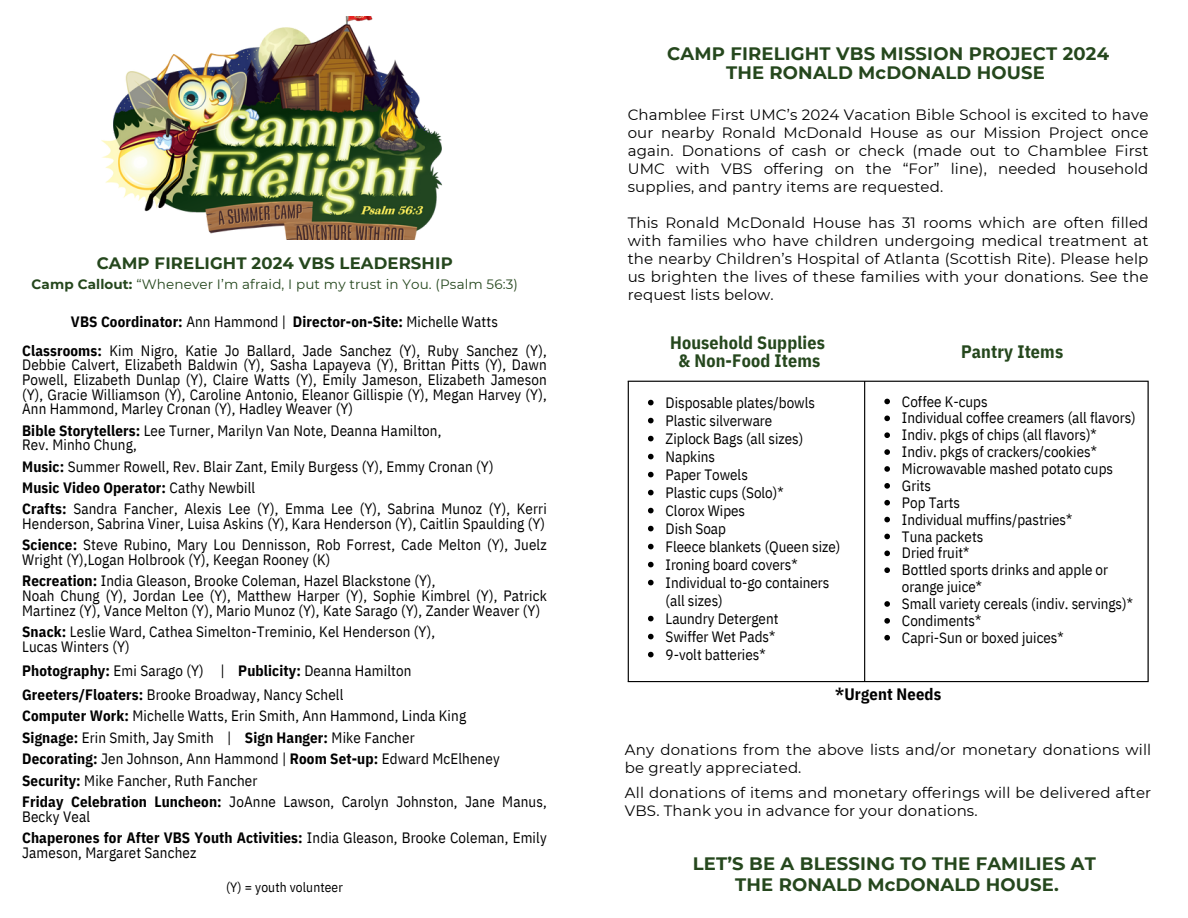
<style>
.page{position:relative;width:1188px;height:918px;background:#fff}
.page>*{position:absolute;margin:0;border:0;box-sizing:border-box;transform-origin:0 0}
.t1{font:700 18px/19.2px "Montserrat";letter-spacing:.01em;color:#25471d;text-align:center}
.t2{font:700 18px/18px "IBM Plex Sans Cond";letter-spacing:.01em;color:#25471d;text-align:center}
.t3{font:700 16.5px "Montserrat";letter-spacing:.01em;color:#25471d}
.t4{font:700 16.5px "IBM Plex Sans Cond";letter-spacing:.01em;color:#000}
.t5{font:15px/14.7px "IBM Plex Sans Cond";letter-spacing:.01em;color:#000}
.t6{font:15px/18px "Montserrat";letter-spacing:.01em;color:#000;text-align:justify}
.t7{font:700 15px "IBM Plex Sans Cond";letter-spacing:.01em;color:#000}
.t8{font:13.5px "Montserrat";letter-spacing:.01em;color:#25471d}
.t9{font:13.5px "IBM Plex Sans Cond";letter-spacing:.01em;color:#000}
.s1{font-weight:700}
.s2{font-weight:400}
</style>
<div class="page">
<img style="left:101px;top:17px;width:341px;height:222px">
<svg style="left:648px;top:400px;width:6px;height:5px"></svg>
<svg style="left:648px;top:418px;width:6px;height:5px"></svg>
<svg style="left:648px;top:436px;width:6px;height:5px"></svg>
<svg style="left:648px;top:454px;width:6px;height:5px"></svg>
<svg style="left:648px;top:472px;width:6px;height:5px"></svg>
<svg style="left:648px;top:490px;width:6px;height:5px"></svg>
<svg style="left:648px;top:508px;width:6px;height:5px"></svg>
<svg style="left:648px;top:526px;width:6px;height:5px"></svg>
<svg style="left:648px;top:544px;width:6px;height:5px"></svg>
<svg style="left:648px;top:562px;width:6px;height:5px"></svg>
<svg style="left:648px;top:580px;width:6px;height:5px"></svg>
<svg style="left:648px;top:616px;width:6px;height:5px"></svg>
<svg style="left:648px;top:634px;width:6px;height:5px"></svg>
<svg style="left:648px;top:652px;width:6px;height:5px"></svg>
<svg style="left:884px;top:399px;width:6px;height:5px"></svg>
<svg style="left:884px;top:416px;width:6px;height:5px"></svg>
<svg style="left:884px;top:432px;width:6px;height:6px"></svg>
<svg style="left:884px;top:449px;width:6px;height:6px"></svg>
<svg style="left:884px;top:466px;width:6px;height:6px"></svg>
<svg style="left:884px;top:483px;width:6px;height:6px"></svg>
<svg style="left:884px;top:500px;width:6px;height:6px"></svg>
<svg style="left:884px;top:517px;width:6px;height:5px"></svg>
<svg style="left:884px;top:534px;width:6px;height:5px"></svg>
<svg style="left:884px;top:551px;width:6px;height:5px"></svg>
<svg style="left:884px;top:567px;width:6px;height:6px"></svg>
<svg style="left:884px;top:601px;width:6px;height:6px"></svg>
<svg style="left:884px;top:618px;width:6px;height:6px"></svg>
<svg style="left:884px;top:635px;width:6px;height:6px"></svg>
<hr style="left:628px;top:382px;width:1px;height:299px;background:#000">
<hr style="left:864px;top:382px;width:1px;height:299px;background:#000">
<hr style="left:1148px;top:382px;width:1px;height:299px;background:#000">
<hr style="left:628px;top:381px;width:521px;height:1px;background:#000">
<hr style="left:628px;top:681px;width:521px;height:1px;background:#000">
<p class="t3" style="left:97px;top:253px;width:358px">CAMP FIRELIGHT 2024 VBS LEADERSHIP</p>
<p class="t8" style="left:32px;top:276px;width:488px"><span class="s1">Camp Callout:</span> “Whenever I’m afraid, I put my trust in You. (Psalm 56:3)</p>
<h1 class="t7" style="left:71px;top:311px;width:429px">VBS Coordinator: <span class="s2">Ann Hammond |</span> Director-on-Site: <span class="s2">Michelle Watts</span></h1>
<p class="t5" style="left:22px;top:343px;width:526px;text-align:justify"><span class="s1">Classrooms:</span> Kim Nigro, Katie Jo Ballard, Jade Sanchez (Y), Ruby Sanchez (Y), Debbie Calvert, Elizabeth Baldwin (Y), Sasha Lapayeva (Y), Brittan Pitts (Y), Dawn Powell, Elizabeth Dunlap (Y), Claire Watts (Y), Emily Jameson, Elizabeth Jameson (Y), Gracie Williamson (Y), Caroline Antonio, Eleanor Gillispie (Y), Megan Harvey (Y), Ann Hammond, Marley Cronan (Y), Hadley Weaver (Y)</p>
<p class="t5" style="left:22px;top:423px;width:421px"><span class="s1">Bible Storytellers:</span> Lee Turner, Marilyn Van Note, Deanna Hamilton,</p>
<p class="t5" style="left:22px;top:437px;width:116px">Rev. Minho Chung,</p>
<p class="t5" style="left:22px;top:459px;width:473px"><span class="s1">Music:</span> Summer Rowell, Rev. Blair Zant, Emily Burgess (Y), Emmy Cronan (Y)</p>
<p class="t7" style="left:22px;top:478px;width:235px">Music Video Operator: <span class="s2">Cathy Newbill</span></p>
<p class="t5" style="left:22px;top:501px;width:526px"><span class="s1">Crafts:</span> Sandra Fancher, Alexis Lee (Y), Emma Lee (Y), Sabrina Munoz (Y), Kerri<br>Henderson, Sabrina Viner, Luisa Askins (Y), Kara Henderson (Y), Caitlin Spaulding (Y)</p>
<p class="t5" style="left:22px;top:537px;width:526px"><span class="s1">Science:</span> Steve Rubino, Mary Lou Dennisson, Rob Forrest, Cade Melton (Y), Juelz<br>Wright (Y),Logan Holbrook (Y), Keegan Rooney (K)</p>
<p class="t5" style="left:22px;top:573px;width:415px"><span class="s1">Recreation:</span> India Gleason, Brooke Coleman, Hazel Blackstone (Y),</p>
<p class="t5" style="left:22px;top:588px;width:526px">Noah Chung (Y), Jordan Lee (Y), Matthew Harper (Y), Sophie Kimbrel (Y), Patrick<br>Martinez (Y), Vance Melton (Y), Mario Munoz (Y), Kate Sarago (Y), Zander Weaver (Y)</p>
<p class="t5" style="left:22px;top:624px;width:415px"><span class="s1">Snack:</span> Leslie Ward, Cathea Simelton-Treminio, Kel Henderson (Y),</p>
<p class="t5" style="left:22px;top:639px;width:109px">Lucas Winters (Y)</p>
<p class="t5" style="left:22px;top:663px;width:391px"><span class="s1">Photography:</span> Emi Sarago (Y) | <span class="s1">Publicity:</span> Deanna Hamilton</p>
<p class="t5" style="left:22px;top:687px;width:323px"><span class="s1">Greeters/Floaters:</span> Brooke Broadway, Nancy Schell</p>
<p class="t5" style="left:22px;top:708px;width:446px"><span class="s1">Computer Work:</span> Michelle Watts, Erin Smith, Ann Hammond, Linda King</p>
<p class="t5" style="left:22px;top:730px;width:394px"><span class="s1">Signage:</span> Erin Smith, Jay Smith | <span class="s1">Sign Hanger:</span> Mike Fancher</p>
<p class="t5" style="left:22px;top:751px;width:479px"><span class="s1">Decorating:</span> Jen Johnson, Ann Hammond | <span class="s1">Room Set-up:</span> Edward McElheney</p>
<p class="t5" style="left:22px;top:773px;width:237px"><span class="s1">Security:</span> Mike Fancher, Ruth Fancher</p>
<p class="t5" style="left:22px;top:794px;width:526px"><span class="s1">Friday Celebration Luncheon:</span> JoAnne Lawson, Carolyn Johnston, Jane Manus,<br>Becky Veal</p>
<p class="t5" style="left:22px;top:830px;width:526px"><span class="s1">Chaperones for After VBS Youth Activities:</span> India Gleason, Brooke Coleman, Emily<br>Jameson, Margaret Sanchez</p>
<p class="t9" style="left:226px;top:878px;width:118px">(Y) = youth volunteer</p>
<p class="t1" style="left:667px;top:44px;width:443px">CAMP FIRELIGHT VBS MISSION PROJECT 2024<br>THE RONALD McDONALD HOUSE</p>
<h2 class="t6" style="left:628px;top:106px;width:522px">Chamblee First UMC’s 2024 Vacation Bible School is excited to have our nearby Ronald McDonald House as our Mission Project once again. Donations of cash or check (made out to Chamblee First UMC with VBS offering on the “For” line), needed household supplies, and pantry items are requested.</h2>
<p class="t6" style="left:628px;top:214px;width:522px">This Ronald McDonald House has 31 rooms which are often filled with families who have children undergoing medical treatment at the nearby Children’s Hospital of Atlanta (Scottish Rite). Please help us brighten the lives of these families with your donations. See the request lists below.</p>
<h2 class="t2" style="left:670px;top:333px;width:156px">Household Supplies &amp; Non-Food Items</h2>
<p class="t2" style="left:961px;top:342px;width:104px">Pantry Items</p>
<h2 class="t5" style="left:666px;top:395px;width:151px">Disposable plates/bowls</h2>
<p class="t5" style="left:666px;top:413px;width:108px">Plastic silverware</p>
<p class="t5" style="left:666px;top:431px;width:139px">Ziplock Bags (all sizes)</p>
<p class="t5" style="left:666px;top:449px;width:51px">Napkins</p>
<p class="t5" style="left:666px;top:467px;width:84px">Paper Towels</p>
<p class="t5" style="left:666px;top:485px;width:119px">Plastic cups (Solo)*</p>
<p class="t5" style="left:666px;top:503px;width:81px">Clorox Wipes</p>
<p class="t5" style="left:666px;top:521px;width:62px">Dish Soap</p>
<p class="t5" style="left:666px;top:539px;width:176px">Fleece blankets (Queen size)</p>
<p class="t5" style="left:666px;top:557px;width:133px">Ironing board covers*</p>
<p class="t5" style="left:666px;top:573px;width:165px;line-height:18px">Individual to-go containers (all sizes)</p>
<p class="t5" style="left:666px;top:611px;width:114px">Laundry Detergent</p>
<p class="t5" style="left:666px;top:629px;width:111px">Swiffer Wet Pads*</p>
<p class="t5" style="left:666px;top:647px;width:102px">9-volt batteries*</p>
<p class="t5" style="left:902px;top:394px;width:87px">Coffee K-cups</p>
<p class="t5" style="left:902px;top:410px;width:235px">Individual coffee creamers (all flavors)</p>
<p class="t5" style="left:902px;top:427px;width:196px">Indiv. pkgs of chips (all flavors)*</p>
<p class="t5" style="left:902px;top:444px;width:196px">Indiv. pkgs of crackers/cookies*</p>
<p class="t5" style="left:902px;top:461px;width:213px">Microwavable mashed potato cups</p>
<p class="t5" style="left:902px;top:478px;width:31px">Grits</p>
<p class="t5" style="left:902px;top:495px;width:60px">Pop Tarts</p>
<p class="t5" style="left:902px;top:512px;width:172px">Individual muffins/pastries*</p>
<p class="t5" style="left:902px;top:529px;width:83px">Tuna packets</p>
<p class="t5" style="left:902px;top:545px;width:69px">Dried fruit*</p>
<p class="t5" style="left:902px;top:561px;width:208px;line-height:16.8px">Bottled sports drinks and apple or orange juice*</p>
<p class="t5" style="left:902px;top:596px;width:232px">Small variety cereals (indiv. servings)*</p>
<p class="t5" style="left:902px;top:613px;width:81px">Condiments*</p>
<p class="t5" style="left:902px;top:630px;width:163px">Capri-Sun or boxed juices*</p>
<p class="t4" style="left:835px;top:683px;width:108px">*Urgent Needs</p>
<p class="t6" style="left:625px;top:741px;width:528px">Any donations from the above lists and/or monetary donations will be greatly appreciated.</p>
<h2 class="t6" style="left:625px;top:783px;width:528px">All donations of items and monetary offerings will be delivered after<br>VBS. Thank you in advance for your donations.</h2>
<h2 class="t1" style="left:693px;top:852px;width:405px;line-height:21.3px">LET’S BE A BLESSING TO THE FAMILIES AT<br>THE RONALD McDONALD HOUSE.</h2>
</div>
